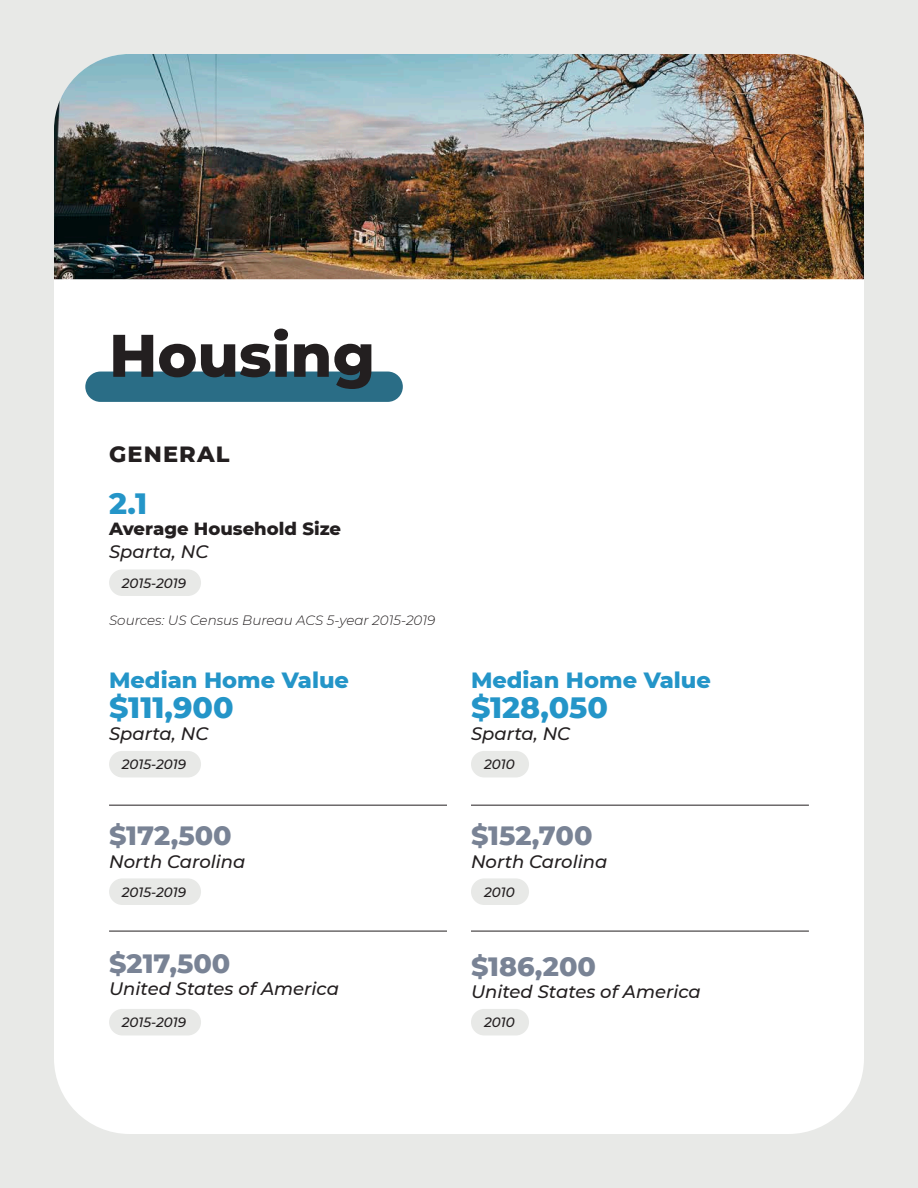
<style>
.page{position:relative;width:918px;height:1188px;background:#e8e9e7}
.page>*{position:absolute;margin:0;border:0;box-sizing:border-box;transform-origin:0 0}
.t1{font:800 60px "Montserrat";color:#231f20}
.t2{font:800 30px "Montserrat";color:#2495c8}
.t3{font:800 27px "Montserrat";color:#798395}
.t4{font:800 22.5px "Montserrat";color:#2495c8}
.Subheading{font:800 22.5px "Montserrat";letter-spacing:.05em;color:#231f20}
.t5{font:italic 500 18px "Montserrat";color:#231f20}
.t6{font:800 18px "Montserrat";color:#231f20}
.t7{font:italic 500 13.5px "Montserrat";letter-spacing:-.005em;color:#231f20}
.t8{font:italic 300 13.5px "Montserrat";color:#231f20}
</style>
<div class="page">
<div style="left:54px;top:54px;width:810px;height:1080px;background:#fff;border-radius:76px"></div>
<div style="left:85px;top:372px;width:318px;height:30px;background:#2a6d86;border-radius:15px"></div>
<div style="left:109px;top:569px;width:92px;height:27px;background:#e8e9e7;border-radius:13px"></div>
<hr style="left:109px;top:805px;width:338px;height:1px;background:#231f20">
<hr style="left:109px;top:931px;width:338px;height:1px;background:#231f20">
<hr style="left:471px;top:805px;width:338px;height:1px;background:#231f20">
<hr style="left:471px;top:931px;width:338px;height:1px;background:#231f20">
<div style="left:109px;top:751px;width:92px;height:26px;background:#e8e9e7;border-radius:13px"></div>
<div style="left:109px;top:878px;width:92px;height:27px;background:#e8e9e7;border-radius:13px"></div>
<div style="left:109px;top:1009px;width:92px;height:26px;background:#e8e9e7;border-radius:13px"></div>
<div style="left:471px;top:751px;width:58px;height:26px;background:#e8e9e7;border-radius:13px"></div>
<div style="left:471px;top:878px;width:58px;height:27px;background:#e8e9e7;border-radius:13px"></div>
<div style="left:471px;top:1009px;width:58px;height:26px;background:#e8e9e7;border-radius:13px"></div>
<img style="left:54px;top:54px;width:810px;height:225px">
<p class="t1" style="left:109px;top:312px;width:267px">Housing</p>
<p class="Subheading" style="left:109px;top:437px;width:122px">GENERAL</p>
<p class="t2" style="left:109px;top:482px;width:40px">2.1</p>
<p class="t6" style="left:109px;top:516px;width:234px">Average Household Size</p>
<p class="t5" style="left:109px;top:539px;width:101px">Sparta, NC</p>
<p class="t7" style="left:122px;top:574px;width:66px">2015-2019</p>
<p class="t8" style="left:109px;top:611px;width:328px">Sources: US Census Bureau ACS 5-year 2015-2019</p>
<p class="t4" style="left:109px;top:663px;width:241px">Median Home Value</p>
<p class="t2" style="left:109px;top:685px;width:126px">$111,900</p>
<p class="t5" style="left:109px;top:721px;width:101px">Sparta, NC</p>
<p class="t7" style="left:122px;top:755px;width:66px">2015-2019</p>
<p class="t3" style="left:109px;top:816px;width:124px">$172,500</p>
<p class="t5" style="left:109px;top:849px;width:138px">North Carolina</p>
<p class="t7" style="left:122px;top:883px;width:66px">2015-2019</p>
<p class="t3" style="left:109px;top:943px;width:123px">$217,500</p>
<p class="t5" style="left:109px;top:976px;width:231px">United States of America</p>
<p class="t7" style="left:122px;top:1013px;width:66px">2015-2019</p>
<p class="t4" style="left:471px;top:663px;width:241px">Median Home Value</p>
<p class="t2" style="left:471px;top:685px;width:138px">$128,050</p>
<p class="t5" style="left:471px;top:721px;width:101px">Sparta, NC</p>
<p class="t7" style="left:484px;top:755px;width:32px">2010</p>
<p class="t3" style="left:471px;top:816px;width:123px">$152,700</p>
<p class="t5" style="left:471px;top:849px;width:138px">North Carolina</p>
<p class="t7" style="left:484px;top:883px;width:32px">2010</p>
<p class="t3" style="left:471px;top:946px;width:127px">$186,200</p>
<p class="t5" style="left:471px;top:979px;width:231px">United States of America</p>
<p class="t7" style="left:484px;top:1013px;width:32px">2010</p>
</div>
